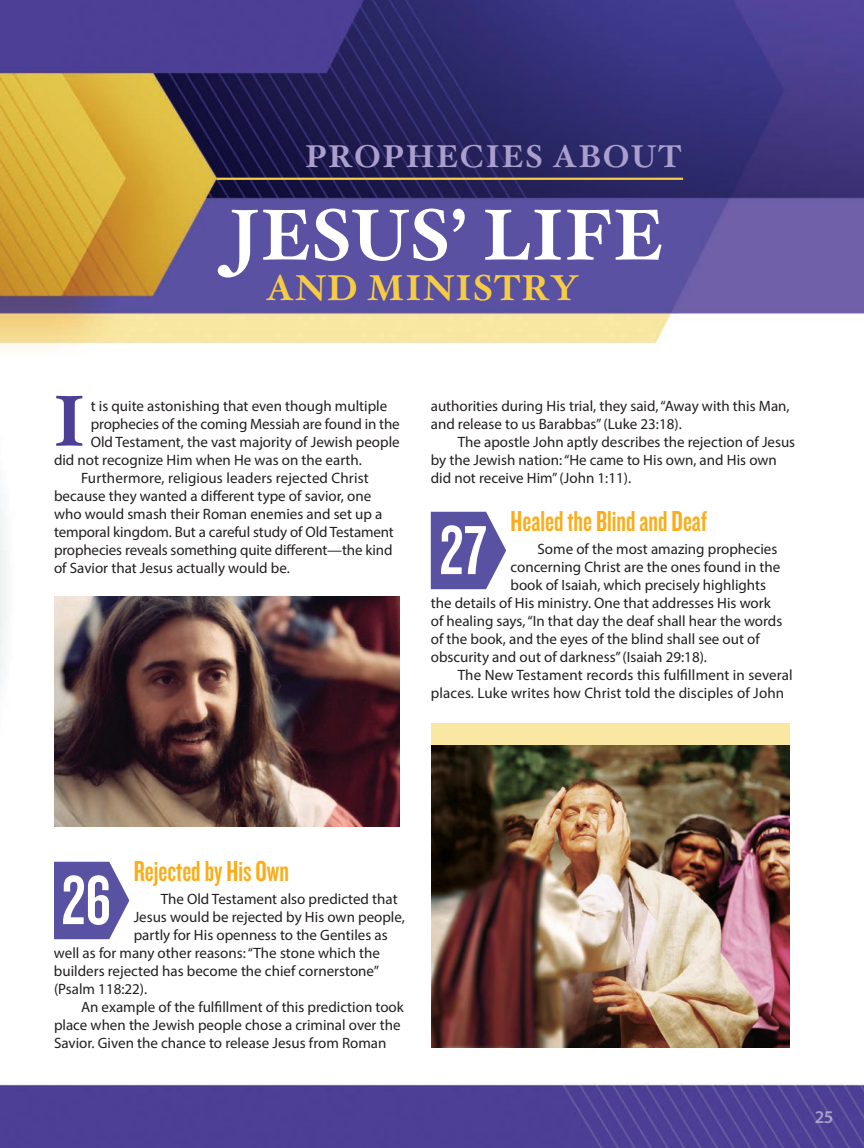
<style>
.page{position:relative;width:864px;height:1148px;background:#fff}
.page>*{position:absolute;margin:0;border:0;box-sizing:border-box;transform-origin:0 0}
.Section_Title_-_Main{font:700 72px "Hoefler New";color:#fff}
.Prophecy_Number{font:72px "Knockout HTF48 Featherweight";color:#fff}
.Dropcap{font:700 72px "Hoefler New";color:#4c3f95}
.Section_Title_-_Sub{font:700 36px "Hoefler New";letter-spacing:.025em;color:#f6cc43}
.Section_Title_-_Prop{font:700 31.5px "Hoefler New";letter-spacing:.05em;color:#aa9fcd}
.Section_4_Subheaders{font:30px "Knockout HTF48 Featherweight";color:#faad19}
.t1{font:600 18px "Myriad Pro";color:#fff}
.Main_Body_Text{font:15px/18px "Myriad Pro";color:#231f20}
</style>
<div class="page">
<img style="left:0;top:0;width:864px;height:1148px">
<div style="left:431px;top:723px;width:359px;height:304px;background:#fae7a2"></div>
<hr style="left:216px;top:178px;width:467px;height:2px;background:#f6cc43">
<svg style="left:431px;top:512px;width:75px;height:77px;background:#6e68ae"></svg>
<img style="left:431px;top:745px;width:359px;height:302px">
<svg style="left:54px;top:861px;width:75px;height:78px;background:#6f69ae"></svg>
<img style="left:54px;top:596px;width:346px;height:230px">
<p class="Section_Title_-_Prop" style="left:305px;top:137px;width:378px">PROPHECIES ABOUT</p>
<p class="Section_Title_-_Main" style="left:227px;top:191px;width:438px">JESUS’ LIFE</p>
<p class="Section_Title_-_Sub" style="left:266px;top:265px;width:313px">AND MINISTRY</p>
<p class="Dropcap" style="left:52px;top:377px;width:35px">I</p>
<p class="Main_Body_Text" style="left:91px;top:397px;width:298px">t is quite astonishing that even though multiple</p>
<p class="Main_Body_Text" style="left:91px;top:415px;width:311px">prophecies of the coming Messiah are found in the</p>
<p class="Main_Body_Text" style="left:91px;top:433px;width:311px">Old Testament, the vast majority of Jewish people</p>
<p class="Main_Body_Text" style="left:54px;top:451px;width:308px">did not recognize Him when He was on the earth.</p>
<p class="Main_Body_Text" style="left:54px;top:469px;width:341px;text-indent:27px">Furthermore, religious leaders rejected Christ because they wanted a different type of savior, one who would smash their Roman enemies and set up a temporal kingdom. But a careful study of Old Testament prophecies reveals something quite different—the kind of Savior that Jesus actually would be.</p>
<p class="Main_Body_Text" style="left:431px;top:397px;width:360px">authorities during His trial, they said, “Away with this Man, and release to us Barabbas” (Luke 23:18).</p>
<p class="Main_Body_Text" style="left:431px;top:433px;width:366px;text-indent:27px">The apostle John aptly describes the rejection of Jesus by the Jewish nation: “He came to His own, and His own did not receive Him” (John 1:11).</p>
<p class="Prophecy_Number" style="left:440px;top:514px;width:48px">27</p>
<p class="Section_4_Subheaders" style="left:511px;top:505px;width:198px">Healed the Blind and Deaf</p>
<p class="Main_Body_Text" style="left:538px;top:540px;width:241px">Some of the most amazing prophecies</p>
<p class="Main_Body_Text" style="left:511px;top:558px;width:271px">concerning Christ are the ones found in the</p>
<p class="Main_Body_Text" style="left:511px;top:576px;width:257px">book of Isaiah, which precisely highlights</p>
<p class="Main_Body_Text" style="left:431px;top:594px;width:342px">the details of His ministry. One that addresses His work</p>
<p class="Main_Body_Text" style="left:431px;top:612px;width:353px">of healing says, “In that day the deaf shall hear the words</p>
<p class="Main_Body_Text" style="left:431px;top:630px;width:331px">of the book, and the eyes of the blind shall see out of</p>
<p class="Main_Body_Text" style="left:431px;top:648px;width:276px">obscurity and out of darkness” (Isaiah 29:18).</p>
<p class="Main_Body_Text" style="left:431px;top:666px;width:364px;text-indent:27px">The New Testament records this fulfillment in several places. Luke writes how Christ told the disciples of John</p>
<p class="Section_4_Subheaders" style="left:134px;top:855px;width:157px">Rejected by His Own</p>
<p class="Main_Body_Text" style="left:161px;top:889px;width:239px">The Old Testament also predicted that</p>
<p class="Main_Body_Text" style="left:134px;top:907px;width:273px">Jesus would be rejected by His own people,</p>
<p class="Main_Body_Text" style="left:134px;top:925px;width:255px">partly for His openness to the Gentiles as</p>
<p class="Main_Body_Text" style="left:54px;top:943px;width:327px">well as for many other reasons: “The stone which the</p>
<p class="Main_Body_Text" style="left:54px;top:961px;width:327px">builders rejected has become the chief cornerstone”</p>
<p class="Main_Body_Text" style="left:54px;top:979px;width:93px">(Psalm 118:22).</p>
<p class="Main_Body_Text" style="left:54px;top:997px;width:351px;text-indent:27px">An example of the fulfillment of this prediction took place when the Jewish people chose a criminal over the<br>Savior. Given the chance to release Jesus from Roman</p>
<p class="Prophecy_Number" style="left:62px;top:864px;width:51px">26</p>
<p class="t1" style="left:814px;top:1105px;width:21px">25</p>
</div>
